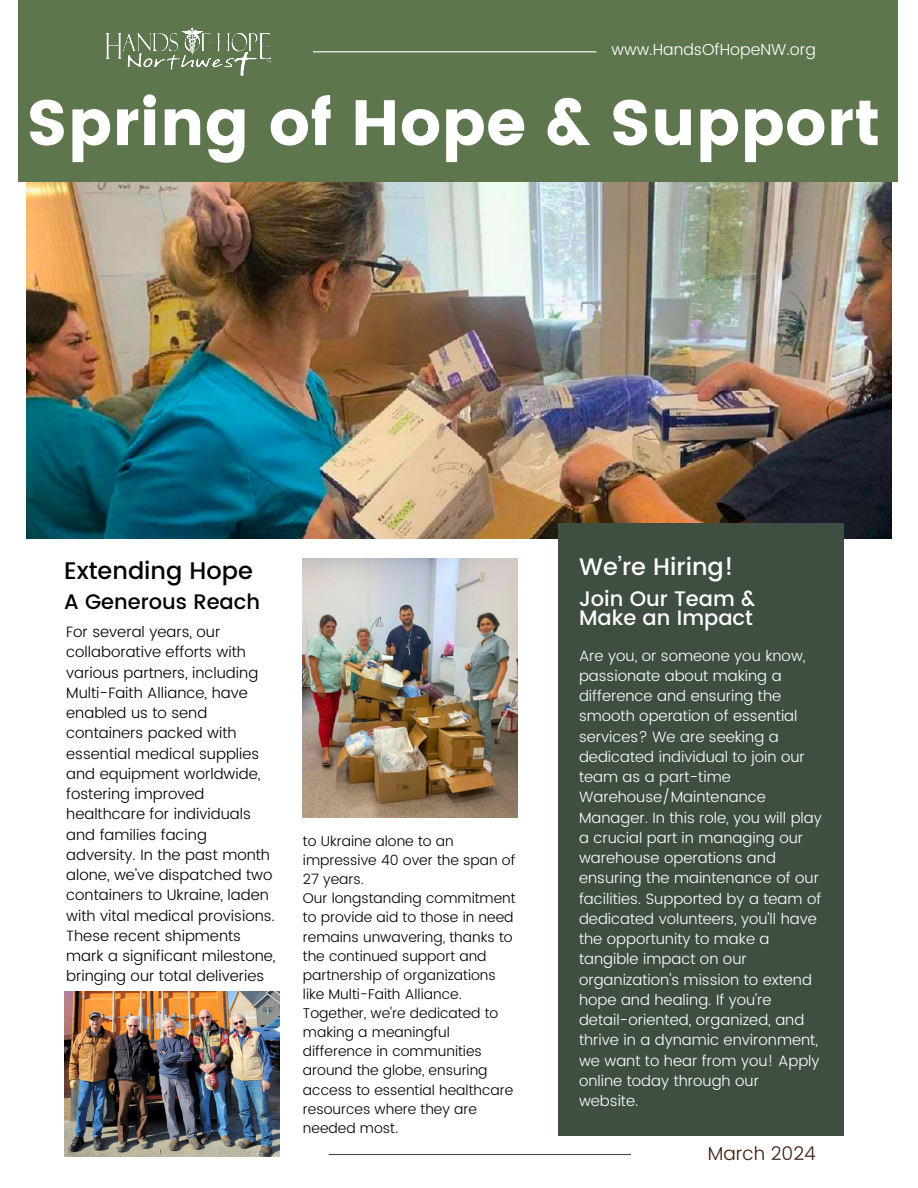
<style>
.page{position:relative;width:918px;height:1188px;background:#fff}
.page>*{position:absolute;margin:0;border:0;box-sizing:border-box;transform-origin:0 0}
.t1{font:63.9px "Poppins";color:#fff}
.t2{font:500 24px "Poppins";color:#000}
.t3{font:500 24px "Poppins";color:#fff}
.t4{font:500 21px/19.2px "Poppins";color:#fff}
.t5{font:500 21px "Poppins";color:#000}
.t6{font:300 18.75px "Poppins";color:#3c1a0c}
.t7{font:300 15.9px "Poppins";color:#fff}
.t8{font:300 15px/20.2px "Poppins";color:#fff}
.t9{font:300 15px/20.2px "Poppins";color:#000}
.t10{font:300 14.1px/19.2px "Poppins";color:#000}
</style>
<div class="page">
<img style="left:26px;top:181px;width:865px;height:357px">
<img style="left:64px;top:992px;width:215px;height:164px">
<img style="left:303px;top:559px;width:215px;height:258px">
<div style="left:18px;top:0;width:880px;height:181px;background:#5e764e"></div>
<div style="left:558px;top:523px;width:286px;height:612px;background:#3e4e40"></div>
<hr style="left:313px;top:51px;width:284px;height:1px;background:#fff">
<hr style="left:329px;top:1154px;width:302px;height:1px;background:#3e4e40">
<img style="left:105px;top:27px;width:167px;height:49px">
<h5 class="t7" style="left:612px;top:40px;width:206px">www.HandsOfHopeNW.org</h5>
<h5 class="t1" style="left:26px;top:86px;width:855px">Spring of Hope &amp; Support</h5>
<p class="t2" style="left:64px;top:556px;width:190px">Extending Hope</p>
<p class="t5" style="left:64px;top:590px;width:197px">A Generous Reach</p>
<h2 class="t9" style="left:66px;top:622px;width:211px">For several years, our collaborative efforts with various partners, including<br>Multi-Faith Alliance, have enabled us to send containers packed with essential medical supplies and equipment worldwide, fostering improved healthcare for individuals and families facing adversity. In the past month alone, we've dispatched two containers to Ukraine, laden with vital medical provisions.<br>These recent shipments mark a significant milestone, bringing our total deliveries</h2>
<h3 class="t10" style="left:303px;top:831px;width:214px">to Ukraine alone to an impressive 40 over the span of<br>27 years.</h3>
<h5 class="t10" style="left:303px;top:889px;width:214px">Our longstanding commitment to provide aid to those in need remains unwavering, thanks to the continued support and partnership of organizations like Multi-Faith Alliance.<br>Together, we're dedicated to making a meaningful difference in communities around the globe, ensuring access to essential healthcare resources where they are needed most.</h5>
<h4 class="t3" style="left:579px;top:552px;width:156px">We’re Hiring!</h4>
<p class="t4" style="left:579px;top:589px;width:178px">Join Our Team &amp;<br>Make an Impact</p>
<h1 class="t8" style="left:579px;top:645px;width:244px">Are you, or someone you know, passionate about making a difference and ensuring the smooth operation of essential services? We are seeking a dedicated individual to join our team as a part-time<br>Warehouse/Maintenance<br>Manager. In this role, you will play a crucial part in managing our warehouse operations and ensuring the maintenance of our facilities. Supported by a team of dedicated volunteers, you'll have the opportunity to make a tangible impact on our organization's mission to extend hope and healing. If you're detail-oriented, organized, and thrive in a dynamic environment, we want to hear from you! Apply online today through our website.</h1>
<h3 class="t6" style="left:708px;top:1142px;width:110px">March 2024</h3>
</div>
